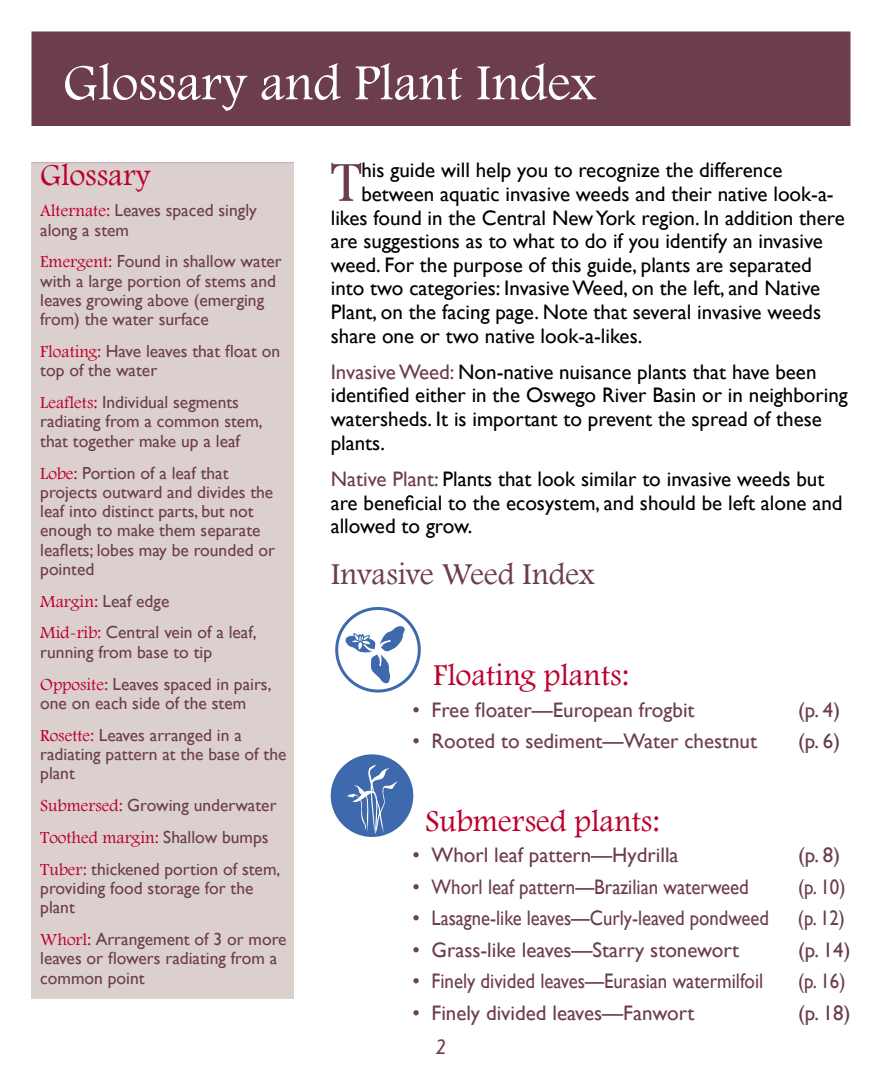
<style>
.page{position:relative;width:882px;height:1071px;background:#fff}
.page>*{position:absolute;margin:0;border:0;box-sizing:border-box;transform-origin:0 0}
.t1{font:58.8px "Footlight MT Light";color:#6c3c4f}
.t2{font:52.5px "Footlight MT Light";color:#fff}
.t3{font:31.5px "Footlight MT Light";color:#bc002c}
.t4{font:31.5px "Footlight MT Light";color:#6c3c4f}
.t5{font:21px/23.6px "Gill Sans";color:#000}
.t6{font:21px/31.5px "Gill Sans";color:#6c3c4f}
.t7{font:21px "Gill Sans";color:#6c3c4f;scale:.9 1}
.t8{font:21px "Gill Sans";color:#6c3c4f;scale:.89 1}
.t9{font:italic 21px "Gill Sans";color:#6c3c4f}
.t10{font:17.5px/19.2px "Gill Sans";color:#6c3c4f}
.t11{font:17.5px "Footlight MT Light";color:#bc002c}
.s1{font-family:"Footlight MT Light";color:#bc002c}
.s2{font-family:"Gill Sans";color:#6c3c4f}
.s3{color:#6c3c4f}
</style>
<div class="page">
<div style="left:32px;top:163px;width:262px;height:836px;background:#dcd0cf"></div>
<svg style="left:337px;top:608px;width:82px;height:83px"></svg>
<div style="left:335px;top:607px;width:86px;height:86px;border:3px solid #3e69ac;border-radius:50%"></div>
<svg style="left:344px;top:625px;width:62px;height:59px"></svg>
<div style="left:331px;top:754px;width:82px;height:83px;background:#3e69ac;border-radius:50%"></div>
<svg style="left:346px;top:764px;width:52px;height:70px"></svg>
<div style="left:32px;top:32px;width:818px;height:94px;background:#6c3c4f"></div>
<h2 class="t2" style="left:63px;top:51px;width:535px">Glossary and Plant Index</h2>
<h3 class="t3" style="left:40px;top:156px;width:112px">Glossary</h3>
<p class="t10" style="left:40px;top:201px;width:218px"><span class="s1">Alternate:</span> Leaves spaced singly along a stem</p>
<p class="t10" style="left:40px;top:252px;width:243px"><span class="s1">Emergent:</span> Found in shallow water with a large portion of stems and leaves growing above (emerging from) the water surface</p>
<p class="t10" style="left:40px;top:341px;width:241px"><span class="s1">Floating:</span> Have leaves that float on top of the water</p>
<p class="t10" style="left:40px;top:393px;width:224px"><span class="s1">Leaflets:</span> Individual segments radiating from a common stem, that together make up a leaf</p>
<p class="t10" style="left:40px;top:463px;width:236px"><span class="s1">Lobe:</span> Portion of a leaf that projects outward and divides the leaf into distinct parts, but not enough to make them separate leaflets; lobes may be rounded or pointed</p>
<p class="t10" style="left:40px;top:585px;width:218px;line-height:31.8px"><span class="s1">Margin:</span> Leaf edge<br><span class="s1">Mid-rib:</span> Central vein of a leaf,</p>
<p class="t10" style="left:40px;top:636px;width:233px;line-height:31.8px">running from base to tip<br><span class="s1">Opposite:</span> Leaves spaced in pairs,</p>
<p class="t10" style="left:40px;top:687px;width:207px;line-height:31.8px">one on each side of the stem<br><span class="s1">Rosette:</span> Leaves arranged in a</p>
<p class="t10" style="left:40px;top:744px;width:248px">radiating pattern at the base of the plant</p>
<p class="t10" style="left:40px;top:795px;width:238px"><span class="s1">Submersed:</span> Growing underwater</p>
<p class="t11" style="left:40px;top:827px;width:230px">Toothed margin: <span class="s2">Shallow bumps</span></p>
<p class="t10" style="left:40px;top:859px;width:242px"><span class="s1">Tuber:</span> thickened portion of stem, providing food storage for the plant</p>
<p class="t10" style="left:40px;top:929px;width:248px"><span class="s1">Whorl:</span> Arrangement of 3 or more leaves or flowers radiating from a common point</p>
<h1 class="t1" style="left:331px;top:147px;width:32px">T</h1>
<p class="t5" style="left:361px;top:158px;width:423px">his guide will help you to recognize the difference</p>
<p class="t5" style="left:361px;top:182px;width:474px">between aquatic invasive weeds and their native look-a-</p>
<p class="t5" style="left:331px;top:205px;width:516px">likes found in the Central New York region. In addition there</p>
<p class="t5" style="left:331px;top:229px;width:494px">are suggestions as to what to do if you identify an invasive</p>
<p class="t5" style="left:331px;top:253px;width:483px">weed. For the purpose of this guide, plants are separated</p>
<p class="t5" style="left:331px;top:276px;width:491px">into two categories: Invasive Weed, on the left, and Native</p>
<p class="t5" style="left:331px;top:300px;width:492px">Plant, on the facing page. Note that several invasive weeds</p>
<p class="t5" style="left:331px;top:324px;width:313px">share one or two native look-a-likes.</p>
<p class="t5" style="left:331px;top:360px;width:519px"><span class="s3">Invasive Weed:</span> Non-native nuisance plants that have been identified either in the Oswego River Basin or in neighboring watersheds. It is important to prevent the spread of these plants.</p>
<p class="t5" style="left:331px;top:467px;width:513px"><span class="s3">Native Plant:</span> Plants that look similar to invasive weeds but are beneficial to the ecosystem, and should be left alone and allowed to grow.</p>
<h3 class="t4" style="left:331px;top:555px;width:266px">Invasive Weed Index</h3>
<p class="t6" style="left:413px;top:694px;width:9px">• •</p>
<h3 class="t3" style="left:433px;top:656px;width:198px">Floating plants:</h3>
<p class="t6" style="left:432px;top:694px;width:265px">Free floater—European frogbit</p>
<p class="t6" style="left:798px;top:694px;width:44px">(p. 4)</p>
<p class="t6" style="left:432px;top:725px;width:327px">Rooted to sediment—Water chestnut</p>
<p class="t6" style="left:798px;top:725px;width:44px">(p. 6)</p>
<h3 class="t3" style="left:425px;top:802px;width:236px">Submersed plants:</h3>
<p class="t6" style="left:432px;top:839px;width:249px">Whorl leaf pattern—Hydrilla</p>
<p class="t6" style="left:798px;top:839px;width:44px">(p. 8)</p>
<p class="t7" style="left:432px;top:874px;width:354px">Whorl leaf pattern—Brazilian waterweed</p>
<p class="t7" style="left:798px;top:874px;width:54px">(p. 10)</p>
<p class="t8" style="left:432px;top:906px;width:381px">Lasagne-like leaves—Curly-leaved pondweed</p>
<p class="t8" style="left:798px;top:906px;width:54px">(p. 12)</p>
<p class="t6" style="left:432px;top:934px;width:309px">Grass-like leaves—Starry stonewort</p>
<p class="t6" style="left:798px;top:934px;width:54px">(p. 14)</p>
<p class="t7" style="left:432px;top:969px;width:370px">Finely divided leaves—Eurasian watermilfoil</p>
<p class="t7" style="left:798px;top:969px;width:54px">(p. 16)</p>
<p class="t6" style="left:432px;top:997px;width:264px">Finely divided leaves—Fanwort</p>
<p class="t6" style="left:798px;top:997px;width:54px">(p. 18)</p>
<p class="t6" style="left:413px;top:839px;width:9px;text-align:justify">• • • • • •</p>
<p class="t9" style="left:436px;top:1035px;width:12px">2</p>
</div>
